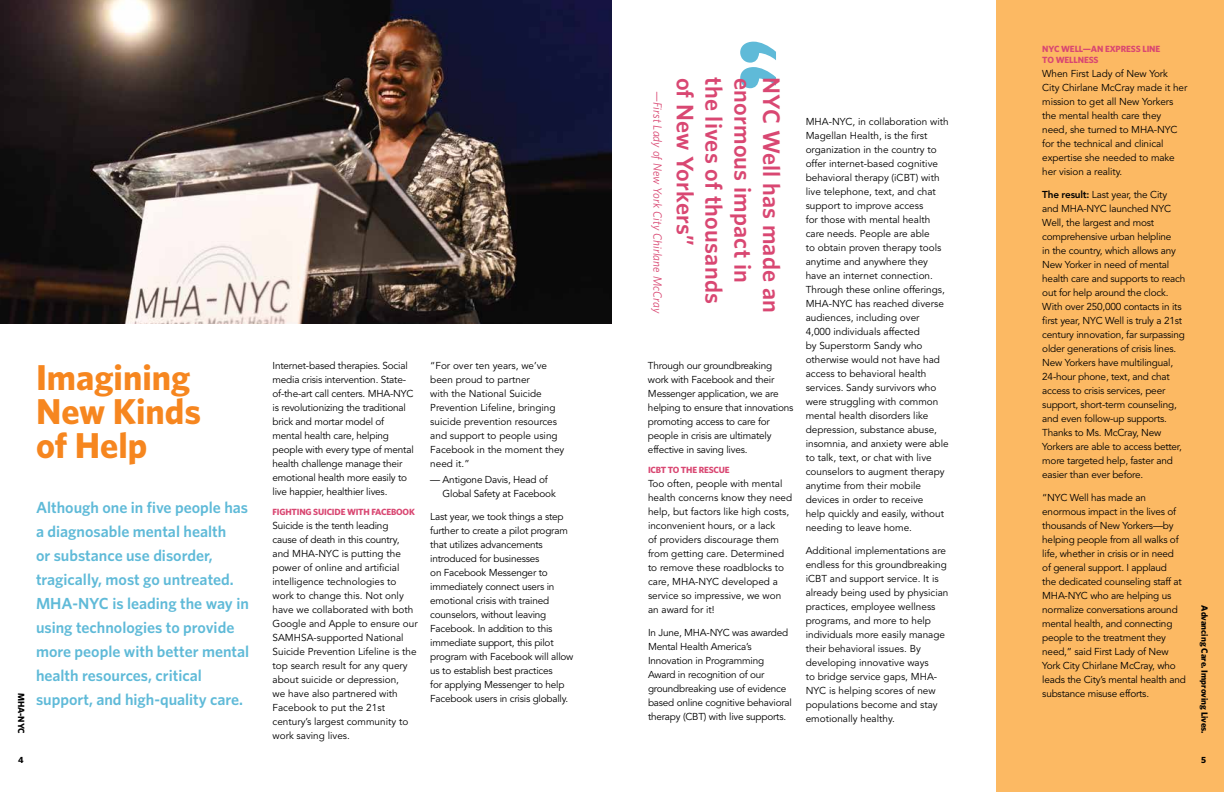
<style>
.page{position:relative;width:1224px;height:792px;background:#fff}
.page>*{position:absolute;margin:0;border:0;box-sizing:border-box;transform-origin:0 0}
.t1{font:700 148px "Corporate S";color:#5fbad8}
.t2{font:700 36px/34px "Whitney";color:#f6861f}
.t3{font:600 24px "Whitney";letter-spacing:.01em;color:#d94772}
.t4{font:600 16px/24px "Whitney";color:#5fbad8}
.t5{font:italic 12px "Whitney";letter-spacing:.01em;color:#d94772}
.t6{font:10px/14px "Avenir LT Std";letter-spacing:-.02em;color:#000}
.t7{font:10px/14px "Avenir LT Std";color:#000}
.t8{font:700 9px/10.8px "Whitney";letter-spacing:-.02em;color:#d94772}
.t9{font:700 9px "Whitney";color:#000}
.s1{font-weight:800}
</style>
<div class="page">
<img style="left:0;top:0;width:612px;height:324px">
<div style="left:997px;top:0;width:227px;height:792px;background:#fcb963"></div>
<p class="t9" style="left:27px;top:693px;width:43px;rotate:90deg">MHA-NYC</p>
<h2 class="t2" style="left:36px;top:360px;width:167px">Imagining<br>New Kinds of Help</h2>
<p class="t6" style="left:273px;top:359px;width:143px">Internet-based therapies. Social media crisis intervention. State&shy;of-the-art call centers. MHA-NYC is revolutionizing the traditional brick and mortar model of mental health care, helping people with every type of mental health challenge manage their emotional health more easily to live happier, healthier lives.</p>
<p class="t8" style="left:273px;top:506px;width:144px">FIGHTING SUICIDE WITH FACEBOOK</p>
<p class="t7" style="left:273px;top:519px;width:147px">Suicide is the tenth leading<br>cause of death in this country, and MHA-NYC is putting the power of online and artificial intelligence technologies to work to change this. Not only have we collaborated with both<br>Google and Apple to ensure our<br>SAMHSA-supported National<br>Suicide Prevention Lifeline is the top search result for any query about suicide or depression,<br>we have also partnered with<br>Facebook to put the 21st century’s largest community to work saving lives.</p>
<p class="t4" style="left:36px;top:495px;width:215px">Although one in five people has a diagnosable mental health<br>or substance use disorder, tragically, most go untreated.<br>MHA-NYC is leading the way in using technologies to provide more people with better mental health resources, critical support, and high-quality care.</p>
<p class="t7" style="left:430px;top:359px;width:136px">“For over ten years, we’ve been proud to partner<br>with the National Suicide<br>Prevention Lifeline, bringing suicide prevention resources and support to people using<br>Facebook in the moment they need it.”</p>
<p class="t6" style="left:443px;top:473px;width:115px;text-indent:-12px">— Antigone Davis, Head of<br>Global Safety at Facebook</p>
<p class="t6" style="left:430px;top:510px;width:145px">Last year, we took things a step further to create a pilot program that utilizes advancements introduced for businesses<br>on Facebook Messenger to immediately connect users in emotional crisis with trained counselors, without leaving<br>Facebook. In addition to this immediate support, this pilot program with Facebook will allow us to establish best practices<br>for applying Messenger to help<br>Facebook users in crisis globally.</p>
<p class="t5" style="left:665px;top:91px;width:224px;rotate:90deg">—First Lady of New York City Chirlane McCray</p>
<h1 class="t1" style="left:809px;top:36px;width:58px;rotate:90deg">“</h1>
<h3 class="t3" style="left:700px;top:78px;width:169px;rotate:90deg">of New Yorkers”</h3>
<h3 class="t3" style="left:728px;top:77px;width:228px;rotate:90deg">the lives of thousands</h3>
<h3 class="t3" style="left:757px;top:78px;width:207px;rotate:90deg">enormous impact in</h3>
<h3 class="t3" style="left:786px;top:77px;width:237px;rotate:90deg">NYC Well has made an</h3>
<p class="t6" style="left:648px;top:359px;width:147px">Through our groundbreaking work with Facebook and their<br>Messenger application, we are helping to ensure that innovations promoting access to care for people in crisis are ultimately effective in saving lives.</p>
<p class="t8" style="left:648px;top:464px;width:83px">ICBT TO THE RESCUE</p>
<p class="t7" style="left:648px;top:477px;width:146px">Too often, people with mental health concerns know they need help, but factors like high costs, inconvenient hours, or a lack<br>of providers discourage them from getting care. Determined to remove these roadblocks to care, MHA-NYC developed a service so impressive, we won an award for it!</p>
<p class="t6" style="left:648px;top:626px;width:145px">In June, MHA-NYC was awarded<br>Mental Health America’s<br>Innovation in Programming<br>Award in recognition of our groundbreaking use of evidence based online cognitive behavioral therapy (CBT) with live supports.</p>
<p class="t7" style="left:806px;top:115px;width:144px">MHA-NYC, in collaboration with<br>Magellan Health, is the first organization in the country to offer internet-based cognitive behavioral therapy (iCBT) with live telephone, text, and chat support to improve access<br>for those with mental health care needs. People are able<br>to obtain proven therapy tools anytime and anywhere they have an internet connection.<br>Through these online offerings,<br>MHA-NYC has reached diverse audiences, including over<br>4,000 individuals affected<br>by Superstorm Sandy who otherwise would not have had access to behavioral health services. Sandy survivors who were struggling with common mental health disorders like depression, substance abuse, insomnia, and anxiety were able to talk, text, or chat with live counselors to augment therapy anytime from their mobile devices in order to receive<br>help quickly and easily, without needing to leave home.</p>
<p class="t7" style="left:806px;top:544px;width:144px">Additional implementations are endless for this groundbreaking iCBT and support service. It is already being used by physician practices, employee wellness programs, and more to help individuals more easily manage their behavioral issues. By developing innovative ways<br>to bridge service gaps, MHA-<br>NYC is helping scores of new populations become and stay emotionally healthy.</p>
<p class="t8" style="left:1042px;top:43px;width:120px">NYC WELL—AN EXPRESS LINE<br>TO WELLNESS</p>
<p class="t6" style="left:1042px;top:67px;width:147px">When First Lady of New York<br>City Chirlane McCray made it her mission to get all New Yorkers the mental health care they need, she turned to MHA-NYC for the technical and clinical expertise she needed to make her vision a reality.</p>
<p class="t6" style="left:1042px;top:188px;width:145px"><span class="s1">The result:</span> Last year, the City and MHA-NYC launched NYC<br>Well, the largest and most comprehensive urban helpline<br>in the country, which allows any<br>New Yorker in need of mental health care and supports to reach out for help around the clock.<br>With over 250,000 contacts in its first year, NYC Well is truly a 21st century innovation, far surpassing older generations of crisis lines.<br>New Yorkers have multilingual,<br>24-hour phone, text, and chat access to crisis services, peer support, short-term counseling, and even follow-up supports.<br>Thanks to Ms. McCray, New<br>Yorkers are able to access better, more targeted help, faster and easier than ever before.</p>
<p class="t6" style="left:1042px;top:491px;width:145px">“NYC Well has made an enormous impact in the lives of thousands of New Yorkers—by helping people from all walks of life, whether in crisis or in need<br>of general support. I applaud<br>the dedicated counseling staff at<br>MHA-NYC who are helping us normalize conversations around mental health, and connecting people to the treatment they need,” said First Lady of New<br>York City Chirlane McCray, who leads the City’s mental health and substance misuse efforts.</p>
<p class="t9" style="left:1210px;top:605px;width:130px;rotate:90deg">Advancing Care. Improving Lives.</p>
<p class="t9" style="left:18px;top:755px;width:7px">4</p>
<p class="t9" style="left:1201px;top:755px;width:6px">5</p>
</div>
